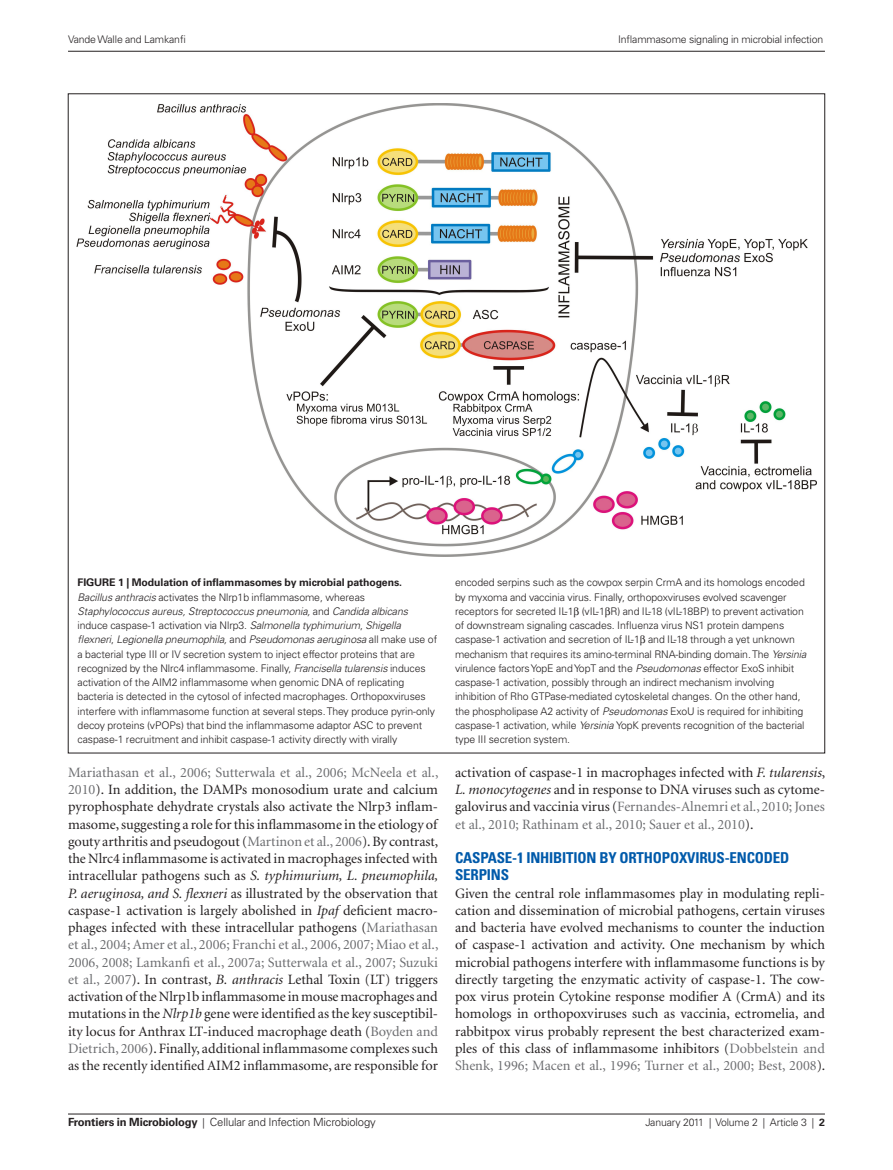
<style>
.page{position:relative;width:893px;height:1170px;background:#fff}
.page>*{position:absolute;margin:0;border:0;box-sizing:border-box;transform-origin:0 0}
.ART_tx_title1{font:700 condensed 15px/17.2px "Univers";letter-spacing:-.01em;color:#015aaa}
.ART_tx1{font:14.25px/17.2px "Minion";color:#231f20;text-align:justify}
.t1{font:300 11.25px "Univers";letter-spacing:-.015em;color:#231f20}
.FIGURE_tx{font:300 10.5px/14.2px "Univers";letter-spacing:-.01em;color:#231f20}
.RH{font:300 10.5px "Univers";letter-spacing:-.015em;color:#231f20}
.s1{font-weight:700}
.s2{font-style:italic}
.s3{color:#6c6d70}
.s4{font-size:10.5px}
</style>
<div class="page">
<hr style="left:68px;top:1113px;width:757px;height:1px;background:#231f20">
<hr style="left:68px;top:51px;width:757px;height:1px;background:#231f20">
<img style="left:77px;top:103px;width:739px;height:453px">
<p class="RH" style="left:68px;top:33px;width:119px">Vande Walle and Lamkanfi</p>
<p class="RH" style="left:618px;top:33px;width:207px">Inflammasome signaling in microbial infection</p>
<p class="FIGURE_tx" style="left:78px;top:575px;width:361px"><span class="s1">Figure 1 | Modulation of inflammasomes by microbial pathogens.<br></span><span class="s2">Bacillus anthracis</span> activates the Nlrp1b inflammasome, whereas <span class="s2">Staphylococcus aureus, Streptococcus pneumonia,</span> and <span class="s2">Candida albicans </span>induce caspase-1 activation via Nlrp3. <span class="s2">Salmonella typhimurium</span>, <span class="s2">Shigella flexneri</span>, <span class="s2">Legionella pneumophila,</span> and <span class="s2">Pseudomonas aeruginosa</span> all make use of a bacterial type III or IV secretion system to inject effector proteins that are recognized by the Nlrc4 inflammasome. Finally, <span class="s2">Francisella tularensis</span> induces activation of the AIM2 inflammasome when genomic DNA of replicating bacteria is detected in the cytosol of infected macrophages. Orthopoxviruses interfere with inflammasome function at several steps. They produce pyrin-only decoy proteins (vPOPs) that bind the inflammasome adaptor ASC to prevent caspase-1 recruitment and inhibit caspase-1 activity directly with virally</p>
<p class="FIGURE_tx" style="left:455px;top:575px;width:353px">encoded serpins such as the cowpox serpin CrmA and its homologs encoded by myxoma and vaccinia virus. Finally, orthopoxviruses evolved scavenger receptors for secreted IL-1 (vIL-1 R) and IL-18 (vIL-18BP) to prevent activation of downstream signaling cascades. Influenza virus NS1 protein dampens caspase-1 activation and secretion of IL-1 and IL-18 through a yet unknown mechanism that requires its amino-terminal RNA-binding domain. The <span class="s2">Yersinia </span>virulence factors YopE and YopT and the <span class="s2">Pseudomonas</span> effector ExoS inhibit caspase-1 activation, possibly through an indirect mechanism involving inhibition of Rho GTPase-mediated cytoskeletal changes. On the other hand, the phospholipase A2 activity of <span class="s2">Pseudomonas</span> ExoU is required for inhibiting caspase-1 activation, while <span class="s2">Yersinia</span> YopK prevents recognition of the bacterial type III secretion system.</p>
<p class="ART_tx1" style="left:68px;top:764px;width:372px"><span class="s3">Mariathasan et al., 2006; Sutterwala et al., 2006; McNeela et al., 2010</span>). In addition, the DAMPs monosodium urate and calcium pyrophosphate dehydrate crystals also activate the Nlrp3 inflam&shy;masome, suggesting a role for this inflammasome in the etiology of gouty arthritis and pseudogout (<span class="s3">Martinon et al., 2006</span>). By contrast, the Nlrc4 inflammasome is activated in macrophages infected with intracellular pathogens such as <span class="s2">S. typhimurium, L. pneumophila, P. aeruginosa, and S. flexneri</span> as illustrated by the observation that caspase-1 activation is largely abolished in <span class="s2">Ipaf</span> deficient macro&shy;phages infected with these intracellular pathogens (<span class="s3">Mariathasan et al., 2004; Amer et al., 2006; Franchi et al., 2006, 2007; Miao et al., 2006, 2008; Lamkanfi et al., 2007a; Sutterwala et al., 2007; Suzuki et al., 2007</span>). In contrast, <span class="s2">B. anthracis</span> Lethal Toxin (LT) triggers activation of the Nlrp1b inflammasome in mouse macrophages and mutations in the <span class="s2">Nlrp1b</span> gene were identified as the key susceptibil&shy;ity locus for Anthrax LT-induced macrophage death (<span class="s3">Boyden and Dietrich, 2006</span>). Finally, additional inflammasome complexes such as the recently identified AIM2 inflammasome, are responsible for</p>
<p class="ART_tx1" style="left:455px;top:764px;width:372px">activation of caspase-1 in macrophages infected with <span class="s2">F. tularensis</span>, <span class="s2">L. monocytogenes</span> and in response to DNA viruses such as cytome&shy;galovirus and vaccinia virus (<span class="s3">Fernandes-Alnemri et al., 2010; Jones et al., 2010; Rathinam et al., 2010; Sauer et al., 2010</span>).</p>
<p class="ART_tx_title1" style="left:455px;top:848px;width:336px">CASPASE-1 INHIBITION BY ORTHOPOXVIRUS-ENCODED<br>SERPINS</p>
<p class="ART_tx1" style="left:455px;top:884px;width:372px">Given the central role inflammasomes play in modulating repli&shy;cation and dissemination of microbial pathogens, certain viruses and bacteria have evolved mechanisms to counter the induction of caspase-1 activation and activity. One mechanism by which microbial pathogens interfere with inflammasome functions is by directly targeting the enzymatic activity of caspase-1. The cow&shy;pox virus protein Cytokine response modifier A (CrmA) and its homologs in orthopoxviruses such as vaccinia, ectromelia, and rabbitpox virus probably represent the best characterized exam&shy;ples of this class of inflammasome inhibitors (<span class="s3">Dobbelstein and Shenk, 1996; Macen et al., 1996; Turner et al., 2000; Best, 2008</span>).</p>
<p class="t1" style="left:68px;top:1115px;width:309px"><span class="s1">Frontiers in Microbiology</span> <span class="s4">|</span> Cellular and Infection Microbiology</p>
<p class="FIGURE_tx" style="left:645px;top:1115px;width:181px">January 2011 | Volume 2 | Article 3 | <span class="s1">2</span></p>
</div>
